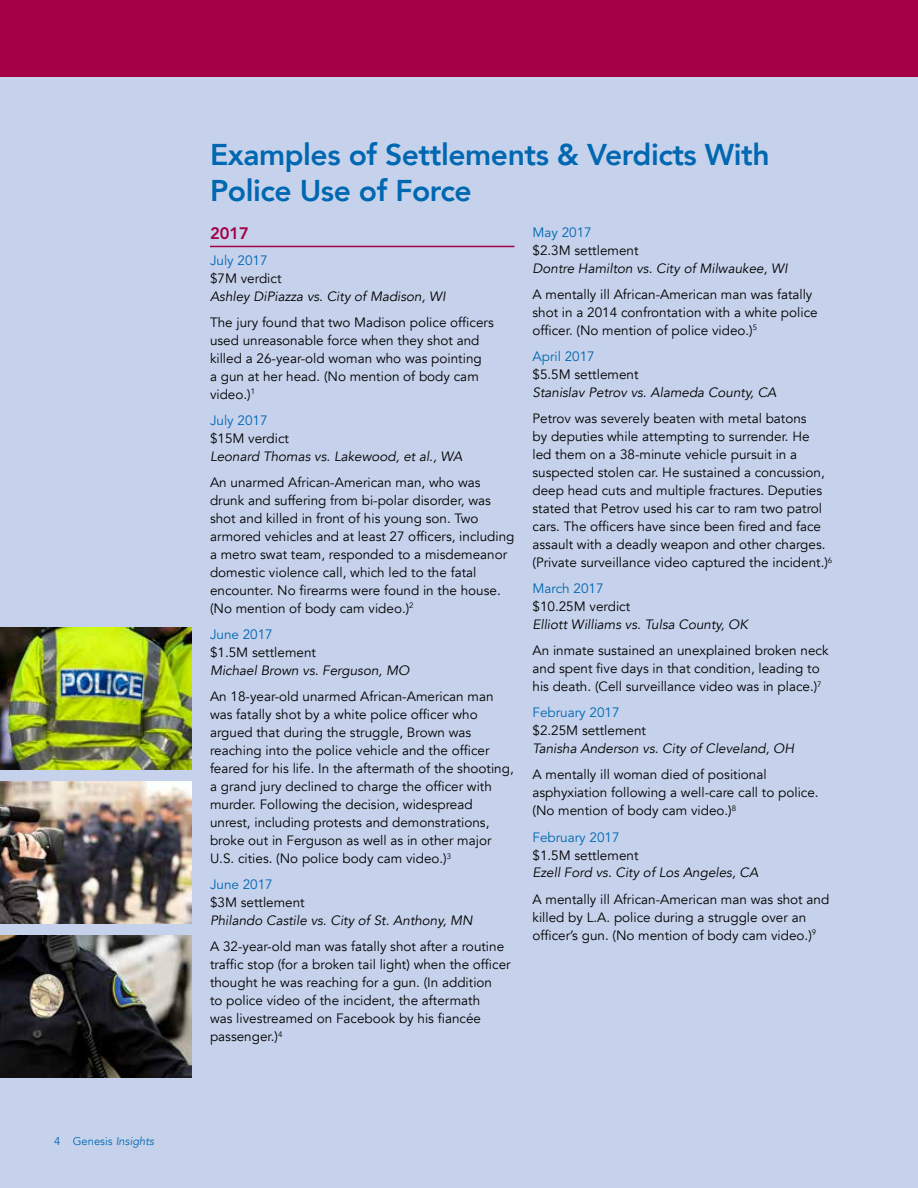
<style>
.page{position:relative;width:918px;height:1188px;background:#c6d2eb}
.page>*{position:absolute;margin:0;border:0;box-sizing:border-box;transform-origin:0 0}
.t1{font:800 30px/36px "Avenir";letter-spacing:-.015em;color:#0067b1}
.t2{font:800 16.5px "Avenir LT Std";color:#a30046}
.t3{font:13.5px/18px "Avenir";color:#000}
.t4{font:italic 13.5px "Avenir";color:#000}
.t5{font:13.5px "Avenir LT Std";color:#0067b1}
.t6{font:11.25px "Avenir";color:#0067b1}
.s1{font-style:italic}
</style>
<div class="page">
<div style="left:0;top:0;width:918px;height:77px;background:#a30046"></div>
<hr style="left:210px;top:246px;width:304px;height:1px;background:#a30046">
<img style="left:0;top:628px;width:192px;height:141px">
<img style="left:0;top:782px;width:192px;height:141px">
<img style="left:0;top:936px;width:192px;height:141px">
<p class="t6" style="left:54px;top:1135px;width:102px">4 Genesis <span class="s1">Insights</span></p>
<h1 class="t1" style="left:210px;top:137px;width:561px">Examples of Settlements &amp; Verdicts With<br>Police Use of Force</h1>
<p class="t2" style="left:210px;top:223px;width:41px">2017</p>
<p class="t5" style="left:210px;top:252px;width:59px">July 2017</p>
<p class="t3" style="left:210px;top:269px;width:73px">$7M verdict</p>
<p class="t4" style="left:210px;top:288px;width:237px">Ashley DiPiazza vs. City of Madison, WI</p>
<p class="t3" style="left:210px;top:313px;width:285px">The jury found that two Madison police officers used unreasonable force when they shot and killed a 26-year-old woman who was pointing<br>a gun at her head. (No mention of body cam video.)<sup>1</sup></p>
<p class="t5" style="left:210px;top:412px;width:59px">July 2017</p>
<p class="t3" style="left:210px;top:429px;width:81px">$15M verdict</p>
<p class="t4" style="left:210px;top:448px;width:254px">Leonard Thomas vs. Lakewood, et al., WA</p>
<p class="t3" style="left:210px;top:473px;width:306px">An unarmed African-American man, who was drunk and suffering from bi-polar disorder, was shot and killed in front of his young son. Two armored vehicles and at least 27 officers, including a metro swat team, responded to a misdemeanor domestic violence call, which led to the fatal encounter. No firearms were found in the house. (No mention of body cam video.)<sup>2</sup></p>
<p class="t5" style="left:210px;top:627px;width:64px">June 2017</p>
<p class="t3" style="left:210px;top:644px;width:108px">$1.5M settlement</p>
<p class="t4" style="left:210px;top:662px;width:201px">Michael Brown vs. Ferguson, MO</p>
<p class="t3" style="left:210px;top:688px;width:305px">An 18-year-old unarmed African-American man was fatally shot by a white police officer who argued that during the struggle, Brown was reaching into the police vehicle and the officer feared for his life. In the aftermath of the shooting, a grand jury declined to charge the officer with murder. Following the decision, widespread unrest, including protests and demonstrations, broke out in Ferguson as well as in other major U.S. cities. (No police body cam video.)<sup>3</sup></p>
<p class="t5" style="left:210px;top:877px;width:64px">June 2017</p>
<p class="t3" style="left:210px;top:894px;width:96px">$3M settlement</p>
<p class="t4" style="left:210px;top:912px;width:264px">Philando Castile vs. City of St. Anthony, MN</p>
<p class="t3" style="left:210px;top:938px;width:302px">A 32-year-old man was fatally shot after a routine traffic stop (for a broken tail light) when the officer thought he was reaching for a gun. (In addition<br>to police video of the incident, the aftermath<br>was livestreamed on Facebook by his fiancée passenger.)<sup>4</sup></p>
<p class="t5" style="left:533px;top:224px;width:61px">May 2017</p>
<p class="t3" style="left:533px;top:241px;width:108px">$2.3M settlement</p>
<p class="t4" style="left:533px;top:260px;width:257px">Dontre Hamilton vs. City of Milwaukee, WI</p>
<p class="t3" style="left:533px;top:285px;width:287px">A mentally ill African-American man was fatally shot in a 2014 confrontation with a white police officer. (No mention of police video.)<sup>5</sup></p>
<p class="t5" style="left:532px;top:348px;width:64px">April 2017</p>
<p class="t3" style="left:532px;top:366px;width:108px">$5.5M settlement</p>
<p class="t4" style="left:532px;top:384px;width:246px">Stanislav Petrov vs. Alameda County, CA</p>
<p class="t3" style="left:532px;top:410px;width:301px">Petrov was severely beaten with metal batons<br>by deputies while attempting to surrender. He<br>led them on a 38-minute vehicle pursuit in a suspected stolen car. He sustained a concussion, deep head cuts and multiple fractures. Deputies stated that Petrov used his car to ram two patrol cars. The officers have since been fired and face assault with a deadly weapon and other charges. (Private surveillance video captured the incident.)<sup>6</sup></p>
<p class="t5" style="left:532px;top:581px;width:73px">March 2017</p>
<p class="t3" style="left:532px;top:598px;width:99px">$10.25M verdict</p>
<p class="t4" style="left:532px;top:616px;width:217px">Elliott Williams vs. Tulsa County, OK</p>
<p class="t3" style="left:532px;top:642px;width:298px">An inmate sustained an unexplained broken neck and spent five days in that condition, leading to his death. (Cell surveillance video was in place.)<sup>7</sup></p>
<p class="t5" style="left:532px;top:705px;width:89px">February 2017</p>
<p class="t3" style="left:532px;top:722px;width:115px">$2.25M settlement</p>
<p class="t4" style="left:532px;top:741px;width:263px">Tanisha Anderson vs. City of Cleveland, OH</p>
<p class="t3" style="left:532px;top:766px;width:288px">A mentally ill woman died of positional asphyxiation following a well-care call to police. (No mention of body cam video.)<sup>8</sup></p>
<p class="t5" style="left:532px;top:829px;width:89px">February 2017</p>
<p class="t3" style="left:532px;top:846px;width:108px">$1.5M settlement</p>
<p class="t4" style="left:532px;top:865px;width:227px">Ezell Ford vs. City of Los Angeles, CA</p>
<p class="t3" style="left:532px;top:890px;width:298px">A mentally ill African-American man was shot and killed by L.A. police during a struggle over an officer’s gun. (No mention of body cam video.)<sup>9</sup></p>
</div>
